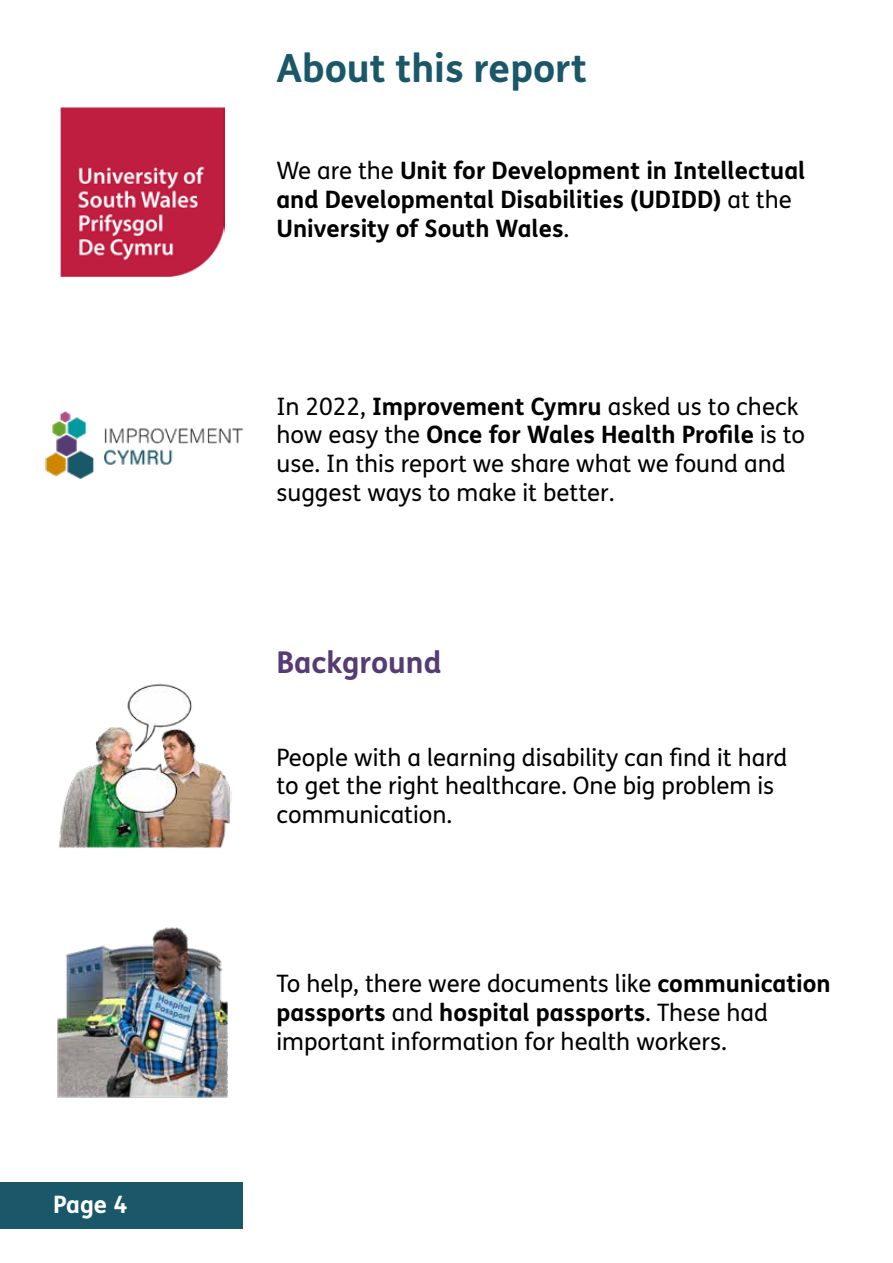
<style>
.page{position:relative;width:893px;height:1263px;background:#fff}
.page>*{position:absolute;margin:0;border:0;box-sizing:border-box;transform-origin:0 0}
.t1{font:700 39px "FS Me Pro";color:#1a5769}
.t2{font:700 30px "FS Me Pro";color:#573c73}
.Bodytext_-_P{font:24px/28.8px "FS Me Pro";color:#000}
.Bodytext_-_P-2{font:700 24px/28.8px "FS Me Pro";color:#000}
.t3{font:700 24px "FS Me Pro";color:#fff}
.s1{font-weight:400}
.s2{font-weight:700}
</style>
<div class="page">
<div style="left:0;top:1182px;width:242px;height:47px;background:#1a5769"></div>
<img style="left:58px;top:684px;width:174px;height:164px">
<img style="left:57px;top:927px;width:171px;height:171px">
<img style="left:60px;top:107px;width:165px;height:169px">
<img style="left:45px;top:411px;width:199px;height:68px">
<p class="t3" style="left:53px;top:1186px;width:76px">Page 4</p>
<h2 class="t1" style="left:276px;top:38px;width:312px">About this report</h2>
<p class="Bodytext_-_P-2" style="left:276px;top:155px;width:530px"><span class="s1">We are the</span> Unit for Development in Intellectual and Developmental Disabilities (UDIDD) <span class="s1">at the<br></span>University of South Wales<span class="s1">.</span></p>
<p class="Bodytext_-_P" style="left:276px;top:391px;width:530px">In 2022, <span class="s2">Improvement Cymru</span> asked us to check how easy the <span class="s2">Once for Wales Health Profile</span> is to use. In this report we share what we found and suggest ways to make it better.</p>
<h3 class="t2" style="left:276px;top:639px;width:167px">Background</h3>
<p class="Bodytext_-_P" style="left:276px;top:742px;width:513px">People with a learning disability can find it hard to get the right healthcare. One big problem is communication.</p>
<p class="Bodytext_-_P" style="left:276px;top:969px;width:556px">To help, there were documents like <span class="s2">communication passports</span> and <span class="s2">hospital passports</span>. These had important information for health workers.</p>
</div>
